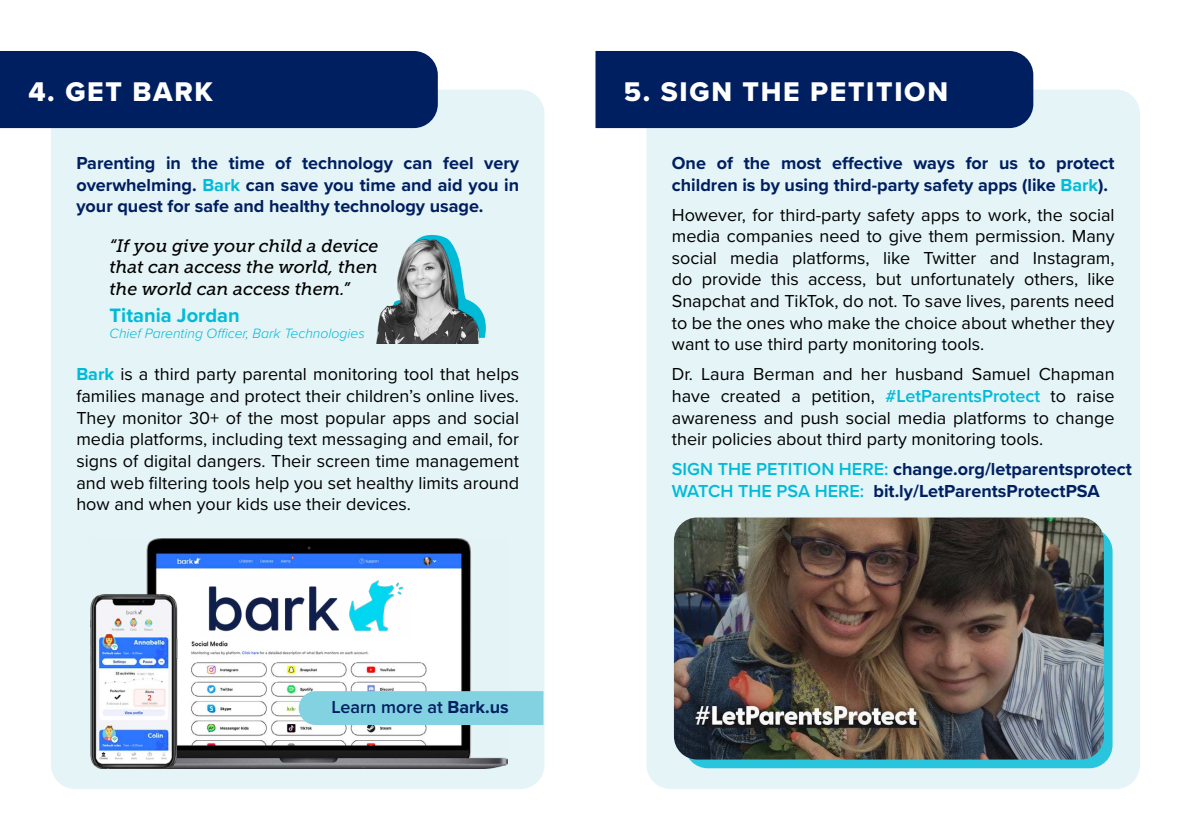
<style>
.page{position:relative;width:1191px;height:840px;background:#fff}
.page>*{position:absolute;margin:0;border:0;box-sizing:border-box;transform-origin:0 0}
.t1{font:28px "Proxima Nova Extrabld";letter-spacing:.06em;color:#fff}
.t2{font:700 20.2px "Proxima Nova";color:#00bbd8}
.t3{font:18px/21.6px "Proxima Nova";color:#000;text-align:justify}
.t4{font:700 18px/21.6px "Proxima Nova";color:#001f60;text-align:justify}
.t5{font:600 18px "Proxima Nova";color:#001f60}
.t6{font:italic 17.8px/21.4px "Museo Slab 500";color:#000;text-align:justify}
.t7{font:italic 300 14px "Proxima Nova";color:#00bbd8}
.s1{color:#00bbd8}
.s2{font-weight:700;color:#00bbd8}
.s3{font-weight:700}
.s4{font-weight:600;color:#00bbd8}
</style>
<div class="page">
<div style="left:51px;top:89px;width:493px;height:699px;background:#e4f4f7;border-radius:24px"></div>
<img style="left:90px;top:538px;width:417px;height:229px">
<div style="left:180px;top:573px;width:253px;height:67px;background:#fff"></div>
<img style="left:208px;top:580px;width:196px;height:52px">
<div style="left:0;top:51px;width:438px;height:77px;background:#001f60"></div>
<svg style="left:418px;top:234px;width:68px;height:103px"></svg>
<img style="left:376px;top:239px;width:104px;height:104px">
<svg style="left:299px;top:690px;width:244px;height:34px;background:#86d3e2"></svg>
<div style="left:646px;top:89px;width:494px;height:699px;background:#e4f4f7;border-radius:24px"></div>
<div style="left:595px;top:51px;width:438px;height:77px;background:#001f60"></div>
<div style="left:684px;top:528px;width:428px;height:239px;background:linear-gradient(to right,#29c5dd,#29c5dd);border-radius:23px"></div>
<img style="left:674px;top:517px;width:429px;height:242px">
<p class="t1" style="left:28px;top:70px;width:186px">4. GET BARK</p>
<p class="t4" style="left:76px;top:152px;width:444px">Parenting in the time of technology can feel very overwhelming. <span class="s1">Bark</span> can save you time and aid you in your quest for safe and healthy technology usage.</p>
<p class="t6" style="left:110px;top:235px;width:270px">“If you give your child a device that can access the world, then the world can access them.”</p>
<p class="t2" style="left:110px;top:299px;width:132px">Titania Jordan</p>
<p class="t7" style="left:110px;top:323px;width:257px">Chief Parenting Officer, Bark Technologies</p>
<p class="t3" style="left:76px;top:362px;width:444px"><span class="s2">Bark</span> is a third party parental monitoring tool that helps families manage and protect their children’s online lives.<br>They monitor 30+ of the most popular apps and social media platforms, including text messaging and email, for signs of digital dangers. Their screen time management and web filtering tools help you set healthy limits around how and when your kids use their devices.</p>
<p class="t5" style="left:331px;top:693px;width:179px">Learn more at <span class="s3">Bark.us</span></p>
<p class="t1" style="left:624px;top:70px;width:326px">5. SIGN THE PETITION</p>
<p class="t4" style="left:672px;top:152px;width:444px">One of the most effective ways for us to protect children is by using third-party safety apps (like <span class="s1">Bark</span>).</p>
<p class="t3" style="left:672px;top:203px;width:444px">However, for third-party safety apps to work, the social media companies need to give them permission. Many social media platforms, like Twitter and Instagram, do provide this access, but unfortunately others, like Snapchat and TikTok, do not. To save lives, parents need to be the ones who make the choice about whether they want to use third party monitoring tools.</p>
<p class="t3" style="left:672px;top:362px;width:444px">Dr. Laura Berman and her husband Samuel Chapman have created a petition, <span class="s4">#LetParentsProtect</span> to raise awareness and push social media platforms to change their policies about third party monitoring tools.</p>
<p class="t4" style="left:672px;top:457px;width:461px"><span class="s4">SIGN THE PETITION HERE:</span> change.org/letparentsprotect</p>
<p class="t4" style="left:672px;top:479px;width:429px"><span class="s4">WATCH THE PSA HERE:</span> bit.ly/LetParentsProtectPSA</p>
</div>
